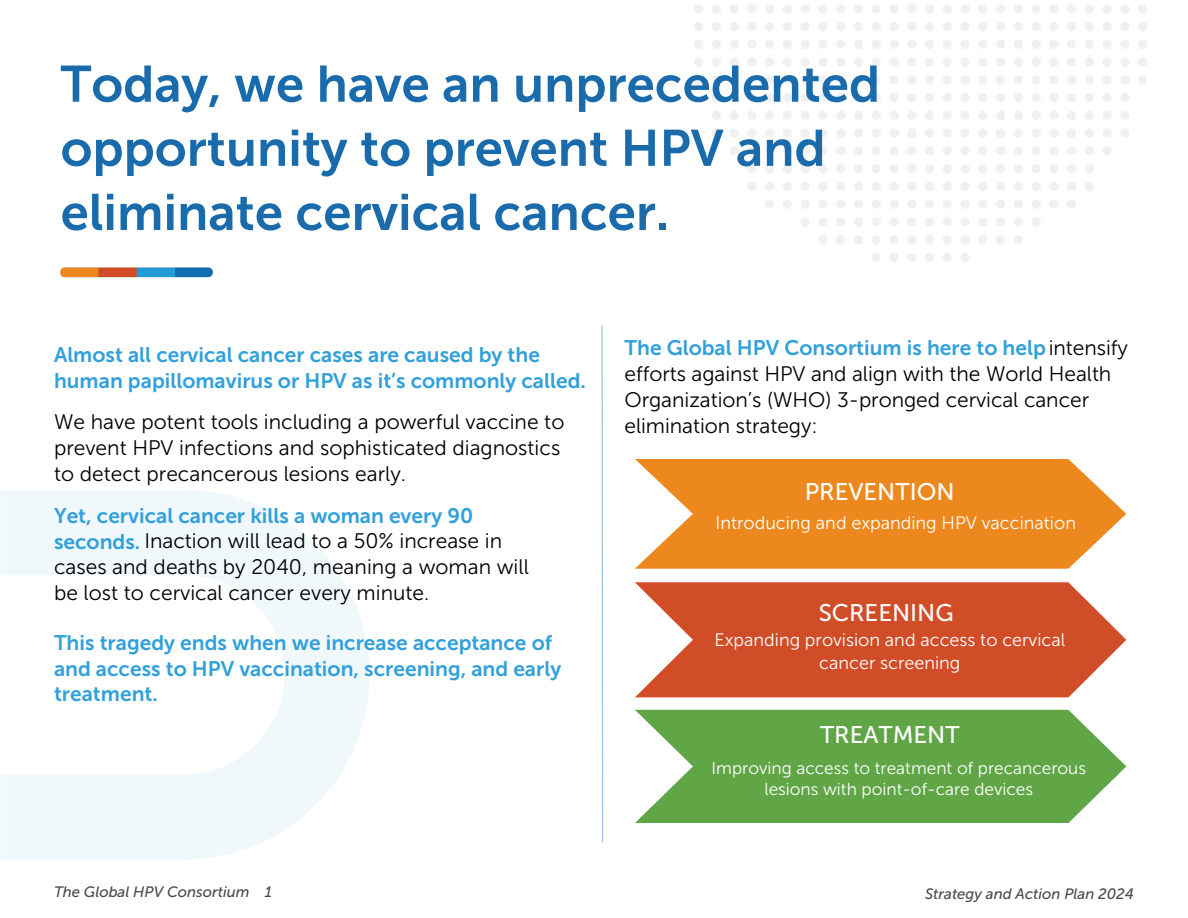
<style>
.page{position:relative;width:1188px;height:918px;background:#fff}
.page>*{position:absolute;margin:0;border:0;box-sizing:border-box;transform-origin:0 0}
.t1{font:51px/64.2px "Museo Sans 700";color:#196bac}
.t2{font:24px "Museo Sans 500";color:#fff}
.t3{font:21px/25.8px "Museo Sans 300";color:#000}
.t4{font:21px/25.8px "Museo Sans 700";color:#32a0da}
.t5{font:18px/22.5px "Museo Sans 300";color:#fff;text-align:center}
.t6{font:17.25px/21.3px "Museo Sans 300";color:#fff;text-align:center}
.t7{font:italic 15px "Museo Sans 500";color:#4c4b4c}
.s1{font-family:"Museo Sans 700";color:#32a0da}
</style>
<div class="page">
<svg style="left:635px;top:459px;width:491px;height:110px;background:#ee9638"></svg>
<svg style="left:635px;top:582px;width:491px;height:115px;background:#d56240"></svg>
<svg style="left:0;top:490px;width:369px;height:369px;fill:#f1f8fc"></svg>
<img style="left:60px;top:267px;width:153px;height:11px">
<svg style="left:601px;top:324px;width:2px;height:519px"></svg>
<svg style="left:635px;top:710px;width:491px;height:113px;background:#72b05b"></svg>
<h2 class="t1" style="left:61px;top:52px;width:821px">Today, we have an unprecedented opportunity to prevent HPV and eliminate cervical cancer.</h2>
<h3 class="t4" style="left:54px;top:342px;width:533px">Almost all cervical cancer cases are caused by the human papillomavirus or HPV as it’s commonly called.</h3>
<h4 class="t3" style="left:54px;top:409px;width:512px">We have potent tools including a powerful vaccine to prevent HPV infections and sophisticated diagnostics to detect precancerous lesions early.</h4>
<p class="t4" style="left:54px;top:503px;width:421px">Yet, cervical cancer kills a woman every 90</p>
<h5 class="t3" style="left:54px;top:528px;width:476px"><span class="s1">seconds.</span> Inaction will lead to a 50% increase in cases and deaths by 2040, meaning a woman will be lost to cervical cancer every minute.</h5>
<h3 class="t4" style="left:54px;top:630px;width:509px">This tragedy ends when we increase acceptance of and access to HPV vaccination, screening, and early treatment.</h3>
<h2 class="t3" style="left:625px;top:335px;width:505px"><span class="s1">The Global HPV Consortium is here to help</span>intensify efforts against HPV and align with the World Health Organization’s (WHO) 3-pronged cervical cancer elimination strategy:</h2>
<h1 class="t2" style="left:805px;top:477px;width:151px">PREVENTION</h1>
<p class="t5" style="left:716px;top:512px;width:362px">Introducing and expanding HPV vaccination</p>
<h3 class="t2" style="left:819px;top:599px;width:136px">SCREENING</h3>
<h4 class="t5" style="left:714px;top:629px;width:352px">Expanding provision and access to cervical cancer screening</h4>
<h2 class="t2" style="left:820px;top:721px;width:141px">TREATMENT</h2>
<h5 class="t6" style="left:712px;top:757px;width:376px">Improving access to treatment of precancerous lesions with point-of-care devices</h5>
<h3 class="t7" style="left:54px;top:883px;width:220px">The Global HPV Consortium 1</h3>
<h4 class="t7" style="left:925px;top:884px;width:210px">Strategy and Action Plan 2024</h4>
</div>
